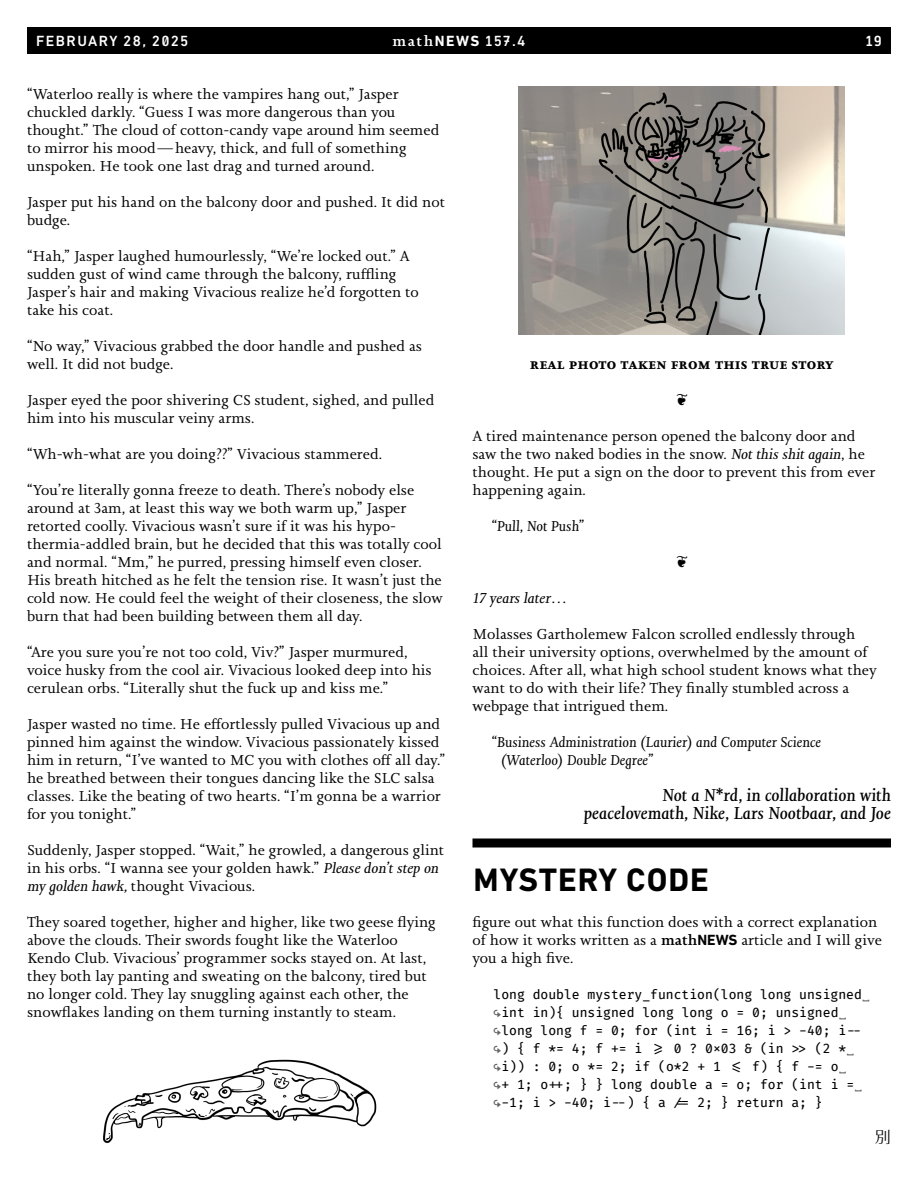
<style>
.page{position:relative;width:918px;height:1188px;background:#fff}
.page>*{position:absolute;margin:0;border:0;box-sizing:border-box;transform-origin:0 0}
.Title____Overbar{font:700 33px "DIN Next W1 G";letter-spacing:.03em;color:#000}
.Author{font:italic 18px/18px "Joanna Nova";color:#000;text-align:right}
.Author-2{font:16.2px "Motoya Aporo Std W2";color:#000}
.Body{font:15px/18px "Joanna Nova";color:#000}
.Body-2{font:italic 15px/18px "Joanna Nova";color:#000}
.Figure_Caption{font:700 15px "Joanna Nova";letter-spacing:.01em;color:#000}
.t1{font:500 15px "DIN Next W1 G";color:#fff}
.Body-3{font:italic 15px "Joanna Nova";color:#000;scale:1.05 1}
.t2{font:12.75px/18px "Fira Code Retina";color:#000}
.s1{font-family:"Joanna Nova"}
.s2{font-weight:700}
.s3{font-style:italic}
.s4{font-weight:500}
.s5{font-family:"DIN Next W1 G";font-weight:700}
.s6{color:#636466}
</style>
<div class="page">
<div style="left:472px;top:838px;width:419px;height:10px;background:#000"></div>
<img style="left:519px;top:87px;width:326px;height:247px">
<img style="left:103px;top:1059px;width:274px;height:84px">
<div style="left:27px;top:27px;width:864px;height:27px;background:#000"></div>
<p class="t1" style="left:36px;top:32px;width:154px">FEBRUARY 28, 2025</p>
<p class="t1" style="left:392px;top:32px;width:135px"><span class="s1">math</span><span class="s2">NEWS</span> 157.4</p>
<p class="t1" style="left:866px;top:32px;width:17px">19</p>
<p class="Body" style="left:27px;top:85px;width:414px">“Waterloo really is where the vampires hang out,” Jasper chuckled darkly. “Guess I was more dangerous than you thought.” The cloud of cotton-candy vape around him seemed to mirror his mood—heavy, thick, and full of something unspoken. He took one last drag and turned around.</p>
<p class="Body" style="left:27px;top:193px;width:420px">Jasper put his hand on the balcony door and pushed. It did not budge.</p>
<p class="Body" style="left:27px;top:247px;width:393px">“Hah,” Jasper laughed humourlessly, “We’re locked out.” A sudden gust of wind came through the balcony, ruffling Jasper’s hair and making Vivacious realize he’d forgotten to take his coat.</p>
<p class="Body" style="left:27px;top:337px;width:397px">“No way,” Vivacious grabbed the door handle and pushed as well. It did not budge.</p>
<p class="Body" style="left:27px;top:391px;width:409px">Jasper eyed the poor shivering CS student, sighed, and pulled him into his muscular veiny arms.</p>
<p class="Body" style="left:27px;top:445px;width:357px">“Wh-wh-what are you doing??” Vivacious stammered.</p>
<p class="Body" style="left:27px;top:481px;width:417px">“You’re literally gonna freeze to death. There’s nobody else around at 3am, at least this way we both warm up,” Jasper retorted coolly. Vivacious wasn’t sure if it was his hypo&shy;thermia-addled brain, but he decided that this was totally cool and normal. “Mm,” he purred, pressing himself even closer.<br>His breath hitched as he felt the tension rise. It wasn’t just the cold now. He could feel the weight of their closeness, the slow burn that had been building between them all day.</p>
<p class="Body" style="left:27px;top:643px;width:406px">“Are you sure you’re not too cold, Viv?” Jasper murmured, voice husky from the cool air. Vivacious looked deep into his cerulean orbs. “Literally shut the fuck up and kiss me.”</p>
<p class="Body" style="left:27px;top:715px;width:420px">Jasper wasted no time. He effortlessly pulled Vivacious up and pinned him against the window. Vivacious passionately kissed him in return, “I’ve wanted to MC you with clothes off all day.” he breathed between their tongues dancing like the SLC salsa classes. Like the beating of two hearts. “I’m gonna be a warrior for you tonight.”</p>
<p class="Body" style="left:27px;top:841px;width:419px">Suddenly, Jasper stopped. “Wait,” he growled, a dangerous glint in his orbs. “I wanna see your golden hawk.” <span class="s3">Please don’t step on my golden hawk,</span> thought Vivacious.</p>
<p class="Body" style="left:27px;top:913px;width:410px">They soared together, higher and higher, like two geese flying above the clouds. Their swords fought like the Waterloo Kendo Club. Vivacious’ programmer socks stayed on. At last, they both lay panting and sweating on the balcony, tired but no longer cold. They lay snuggling against each other, the snowflakes landing on them turning instantly to steam.</p>
<p class="Figure_Caption" style="left:530px;top:354px;width:305px">real photo taken from this true story</p>
<p class="Body" style="left:472px;top:427px;width:405px">A tired maintenance person opened the balcony door and saw the two naked bodies in the snow. <span class="s3">Not this shit again</span>, he thought. He put a sign on the door to prevent this from ever happening again.</p>
<p class="Body-2" style="left:491px;top:517px;width:94px">“Pull, Not Push”</p>
<p class="Body-3" style="left:472px;top:588px;width:94px">17 years later…</p>
<p class="Body" style="left:472px;top:625px;width:406px">Molasses Gartholemew Falcon scrolled endlessly through<br>all their university options, overwhelmed by the amount of choices. After all, what high school student knows what they want to do with their life? They finally stumbled across a webpage that intrigued them.</p>
<p class="Body-2" style="left:501px;top:733px;width:322px;text-indent:-10px">“Business Administration (Laurier) and Computer Science (Waterloo) Double Degree”</p>
<p class="Author" style="left:584px;top:786px;width:309px">Not a N*rd, in collaboration with peacelovemath, Nike, Lars Nootbaar, and Joe</p>
<p class="Title____Overbar" style="left:474px;top:860px;width:237px">MYSTERY CODE</p>
<p class="Body" style="left:472px;top:913px;width:411px">figure out what this function does with a correct explanation of how it works written as a <span class="s4">math</span><span class="s5">NEWS</span> article and I will give you a high five.</p>
<p class="t2" style="left:494px;top:986px;width:378px">long double mystery_function(long long unsigned<span class="s6">␣ ↪</span>int in){ unsigned long long o = 0; unsigned<span class="s6">␣ ↪</span>long long f = 0; for (int i = 16; i &gt; -40; i-- <span class="s6">↪</span>) { f *= 4; f += i &gt;= 0 ? 0x03 &amp; (in &gt;&gt; (2 *<span class="s6">␣ ↪</span>i)) : 0; o *= 2; if (o*2 + 1 &lt;= f) { f -= o<span class="s6">␣<br>↪</span>+ 1; o++; } } long double a = o; for (int i =<span class="s6">␣ ↪</span>-1; i &gt; -40; i--) { a /= 2; } return a; }</p>
<p class="Author-2" style="left:875px;top:1126px;width:18px">別</p>
</div>
